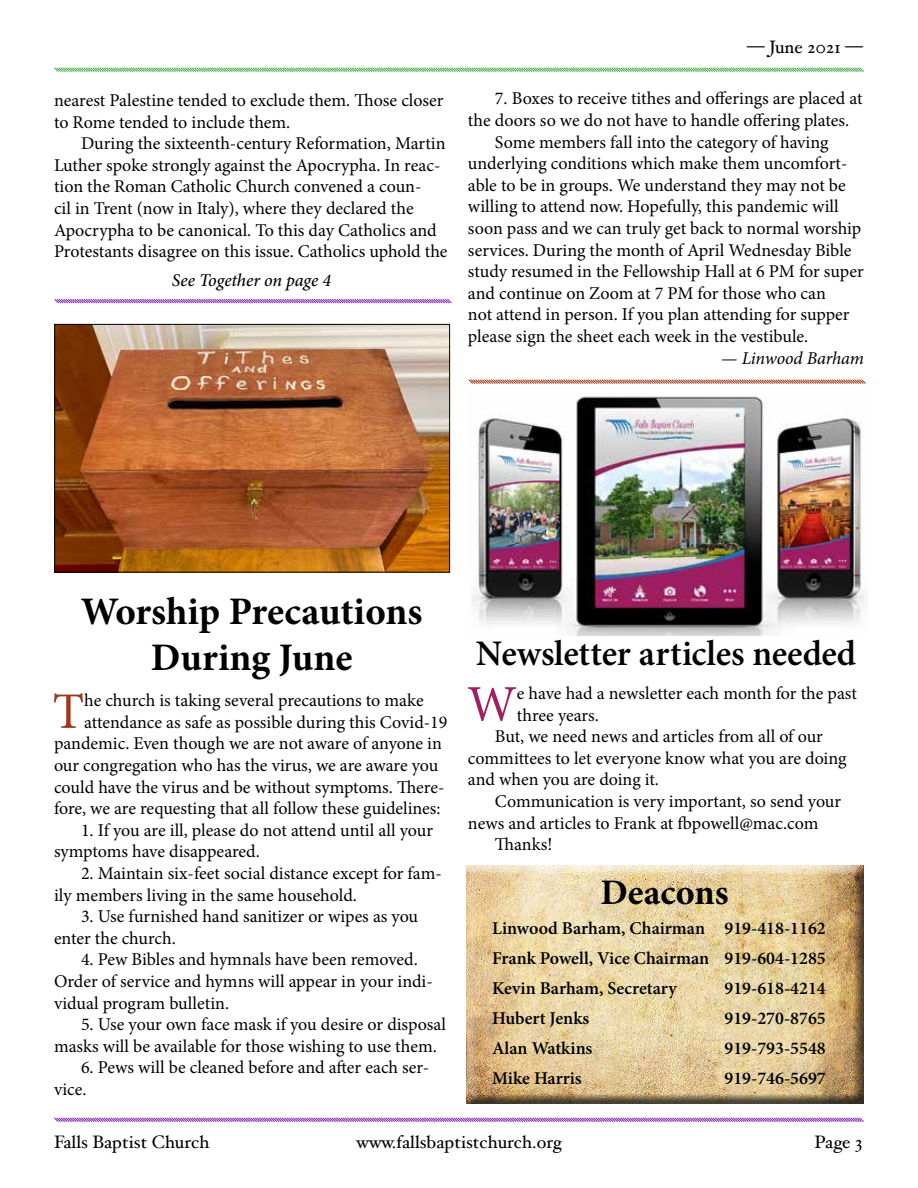
<style>
.page{position:relative;width:918px;height:1188px;background:#fff}
.page>*{position:absolute;margin:0;border:0;box-sizing:border-box;transform-origin:0 0}
.t1{font:51.3px "Minion Pro";color:#9f371a}
.t2{font:51.3px "Minion Pro";color:#9f2063}
.t3{font:700 39px/46.8px "Minion Pro";color:#000;text-align:center}
.t4{font:600 36px "Minion Pro";letter-spacing:-.005em;color:#000}
.t5{font:700 36px "Minion Pro";color:#000}
.t6{font:18px/21.6px "Minion Pro";letter-spacing:-.005em;color:#000}
.t7{font:600 18px/30px "Minion Pro";color:#000;text-align:justify}
.t8{font:18px "Hoefler Text";color:#000}
.t9{font:italic 500 18px "Minion Pro";letter-spacing:-.005em;color:#000}
.t10{font:italic 18px "Minion Pro";letter-spacing:-.01em;color:#000}
</style>
<div class="page">
<svg style="left:54px;top:298px;width:398px;height:6px"></svg>
<svg style="left:54px;top:1117px;width:810px;height:5px;background:#c092e0"></svg>
<svg style="left:54px;top:67px;width:810px;height:5px;background:#a1d6a5"></svg>
<img style="left:56px;top:326px;width:392px;height:245px">
<div style="left:54px;top:324px;width:396px;height:249px;border:1px solid #000"></div>
<div style="left:466px;top:865px;width:399px;height:240px;background:#000;opacity:.75"></div>
<img style="left:472px;top:396px;width:392px;height:239px">
<svg style="left:468px;top:379px;width:398px;height:5px;background:#cf9d8f"></svg>
<p class="t6" style="left:54px;top:90px;width:391px">nearest Palestine tended to exclude them. Those closer to Rome tended to include them.</p>
<p class="t6" style="left:54px;top:133px;width:395px;text-indent:27px">During the sixteenth-century Reformation, Martin Luther spoke strongly against the Apocrypha. In reac&shy;tion the Roman Catholic Church convened a coun-<br>cil in Trent (now in Italy), where they declared the Apocrypha to be canonical. To this day Catholics and Protestants disagree on this issue. Catholics uphold the</p>
<p class="t9" style="left:172px;top:268px;width:161px">See Together on page 4</p>
<p class="t8" style="left:747px;top:36px;width:117px">— June 2021 —</p>
<p class="t6" style="left:495px;top:88px;width:369px">7. Boxes to receive tithes and offerings are placed at</p>
<p class="t6" style="left:468px;top:110px;width:383px">the doors so we do not have to handle offering plates.</p>
<p class="t6" style="left:495px;top:131px;width:335px">Some members fall into the category of having</p>
<p class="t6" style="left:468px;top:153px;width:381px">underlying conditions which make them uncomfort-</p>
<p class="t6" style="left:468px;top:174px;width:379px">able to be in groups. We understand they may not be</p>
<p class="t6" style="left:468px;top:196px;width:372px">willing to attend now. Hopefully, this pandemic will</p>
<p class="t6" style="left:468px;top:218px;width:395px">soon pass and we can truly get back to normal worship</p>
<p class="t6" style="left:468px;top:239px;width:385px">services. During the month of April Wednesday Bible</p>
<p class="t6" style="left:468px;top:261px;width:397px">study resumed in the Fellowship Hall at 6 PM for super</p>
<p class="t6" style="left:468px;top:282px;width:359px">and continue on Zoom at 7 PM for those who can</p>
<p class="t6" style="left:468px;top:304px;width:383px">not attend in person. If you plan attending for supper</p>
<p class="t6" style="left:468px;top:326px;width:342px">please sign the sheet each week in the vestibule.</p>
<p class="t10" style="left:721px;top:346px;width:144px">— Linwood Barham</p>
<h2 class="t3" style="left:81px;top:587px;width:343px">Worship Precautions<br>During June</h2>
<h1 class="t1" style="left:53px;top:677px;width:33px">T</h1>
<p class="t6" style="left:84px;top:690px;width:341px">he church is taking several precautions to make</p>
<p class="t6" style="left:84px;top:711px;width:365px">attendance as safe as possible during this Covid-19</p>
<p class="t6" style="left:54px;top:733px;width:389px">pandemic. Even though we are not aware of anyone in</p>
<p class="t6" style="left:54px;top:755px;width:386px">our congregation who has the virus, we are aware you</p>
<p class="t6" style="left:54px;top:776px;width:392px">could have the virus and be without symptoms. There-</p>
<p class="t6" style="left:54px;top:798px;width:388px">fore, we are requesting that all follow these guidelines:</p>
<p class="t6" style="left:54px;top:819px;width:381px;text-indent:27px">1. If you are ill, please do not attend until all your symptoms have disappeared.</p>
<p class="t6" style="left:54px;top:863px;width:389px;text-indent:27px">2. Maintain six-feet social distance except for fam&shy;ily members living in the same household.</p>
<p class="t6" style="left:54px;top:906px;width:366px;text-indent:27px">3. Use furnished hand sanitizer or wipes as you enter the church.</p>
<p class="t6" style="left:54px;top:949px;width:380px;text-indent:27px">4. Pew Bibles and hymnals have been removed.<br>Order of service and hymns will appear in your indi&shy;vidual program bulletin.</p>
<p class="t6" style="left:54px;top:1014px;width:394px;text-indent:27px">5. Use your own face mask if you desire or disposal masks will be available for those wishing to use them.</p>
<p class="t6" style="left:54px;top:1057px;width:377px;text-indent:27px">6. Pews will be cleaned before and after each ser&shy;vice.</p>
<h3 class="t4" style="left:476px;top:629px;width:382px">Newsletter articles needed</h3>
<h1 class="t2" style="left:467px;top:670px;width:51px">W</h1>
<p class="t6" style="left:517px;top:682px;width:342px">e have had a newsletter each month for the past</p>
<p class="t6" style="left:517px;top:704px;width:84px">three years.</p>
<p class="t6" style="left:495px;top:726px;width:329px">But, we need news and articles from all of our</p>
<p class="t6" style="left:468px;top:747px;width:380px">committees to let everyone know what you are doing</p>
<p class="t6" style="left:468px;top:769px;width:193px">and when you are doing it.</p>
<p class="t6" style="left:495px;top:790px;width:348px">Communication is very important, so send your</p>
<p class="t6" style="left:468px;top:812px;width:352px">news and articles to Frank at fbpowell@mac.com</p>
<p class="t6" style="left:495px;top:834px;width:59px">Thanks!</p>
<h3 class="t5" style="left:600px;top:867px;width:130px">Deacons</h3>
<p class="t7" style="left:492px;top:913px;width:335px">Linwood Barham, Chairman 919-418-1162<br>Frank Powell, Vice Chairman 919-604-1285<br>Kevin Barham, Secretary</p>
<p class="t7" style="left:725px;top:973px;width:103px">919-618-4214</p>
<p class="t7" style="left:492px;top:1003px;width:99px">Hubert Jenks</p>
<p class="t7" style="left:725px;top:1003px;width:103px">919-270-8765</p>
<p class="t7" style="left:492px;top:1033px;width:102px">Alan Watkins</p>
<p class="t7" style="left:725px;top:1033px;width:103px">919-793-5548</p>
<p class="t7" style="left:492px;top:1063px;width:91px">Mike Harris</p>
<p class="t7" style="left:725px;top:1063px;width:103px">919-746-5697</p>
<p class="t8" style="left:54px;top:1131px;width:157px">Falls Baptist Church</p>
<p class="t8" style="left:356px;top:1131px;width:207px">www.fallsbaptistchurch.org</p>
<p class="t8" style="left:815px;top:1131px;width:49px">Page 3</p>
</div>
